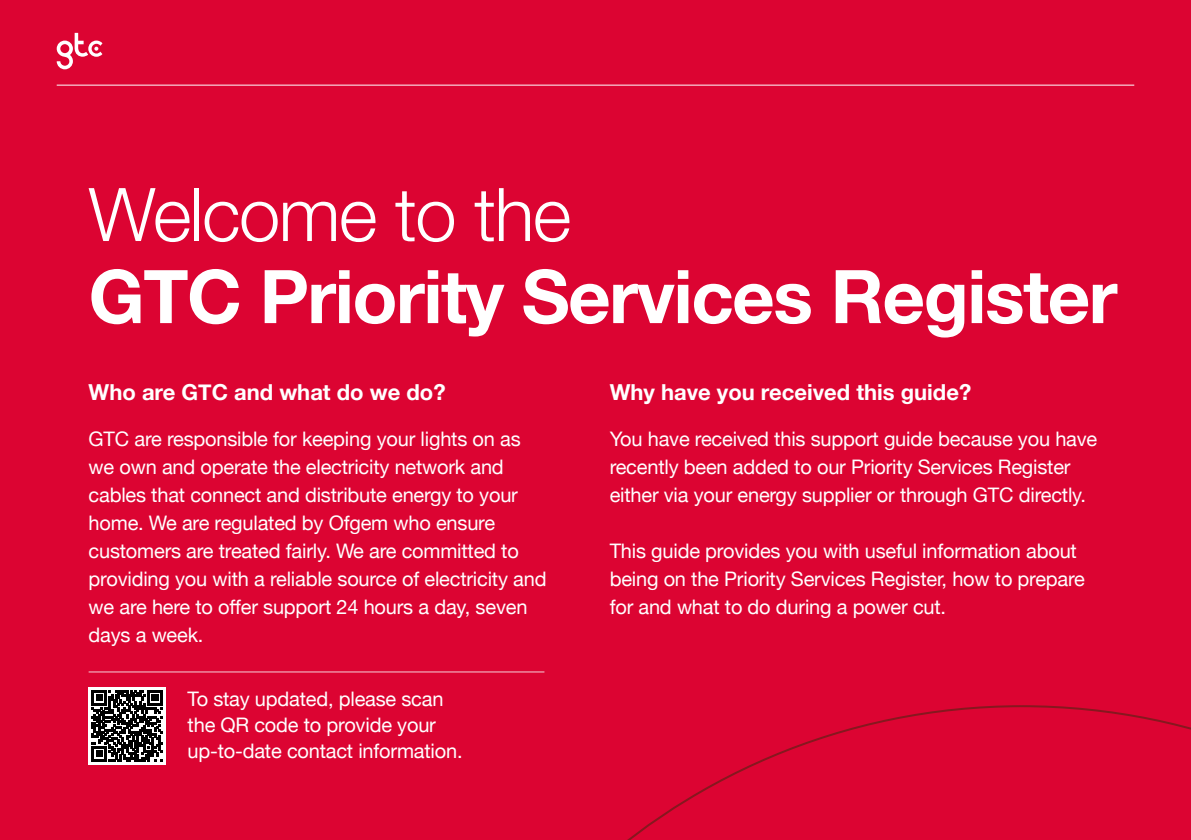
<style>
.page{position:relative;width:1191px;height:840px;background:#fff}
.page>*{position:absolute;margin:0;border:0;box-sizing:border-box;transform-origin:0 0}
.t1{font:700 74px "Helvetica Neue";letter-spacing:-.02em;color:#fff}
.t2{font:300 74px "Helvetica Neue";letter-spacing:-.02em;color:#fff}
.t3{font:700 22px "Helvetica Neue";color:#fff}
.t4{font:20px/28px "Helvetica Neue";letter-spacing:-.01em;color:#fff}
</style>
<div class="page">
<div style="left:0;top:0;width:1191px;height:839px;background:#dc0432"></div>
<svg style="left:57px;top:33px;width:45px;height:36px"></svg>
<hr style="left:57px;top:85px;width:1077px;height:1px;background:#fff">
<svg style="left:628px;top:705px;width:563px;height:134px"></svg>
<svg style="left:89px;top:687px;width:77px;height:76px"></svg>
<svg style="left:92px;top:689px;width:71px;height:71px;background:#4f4f4f"></svg>
<hr style="left:89px;top:671px;width:455px;height:1px;background:#f6d0d9">
<h1 class="t2" style="left:89px;top:155px;width:484px">Welcome to the</h1>
<h1 class="t1" style="left:89px;top:238px;width:1030px">GTC Priority Services Register</h1>
<p class="t3" style="left:89px;top:374px;width:358px">Who are GTC and what do we do?</p>
<p class="t4" style="left:89px;top:425px;width:459px">GTC are responsible for keeping your lights on as we own and operate the electricity network and cables that connect and distribute energy to your home. We are regulated by Ofgem who ensure customers are treated fairly. We are committed to providing you with a reliable source of electricity and we are here to offer support 24 hours a day, seven days a week.</p>
<p class="t4" style="left:188px;top:687px;width:276px;line-height:26px">To stay updated, please scan the QR code to provide your up-to-date contact information.</p>
<p class="t3" style="left:609px;top:374px;width:363px">Why have you received this guide?</p>
<p class="t4" style="left:609px;top:425px;width:489px">You have received this support guide because you have recently been added to our Priority Services Register either via your energy supplier or through GTC directly.</p>
<p class="t4" style="left:609px;top:537px;width:477px">This guide provides you with useful information about being on the Priority Services Register, how to prepare for and what to do during a power cut.</p>
</div>
